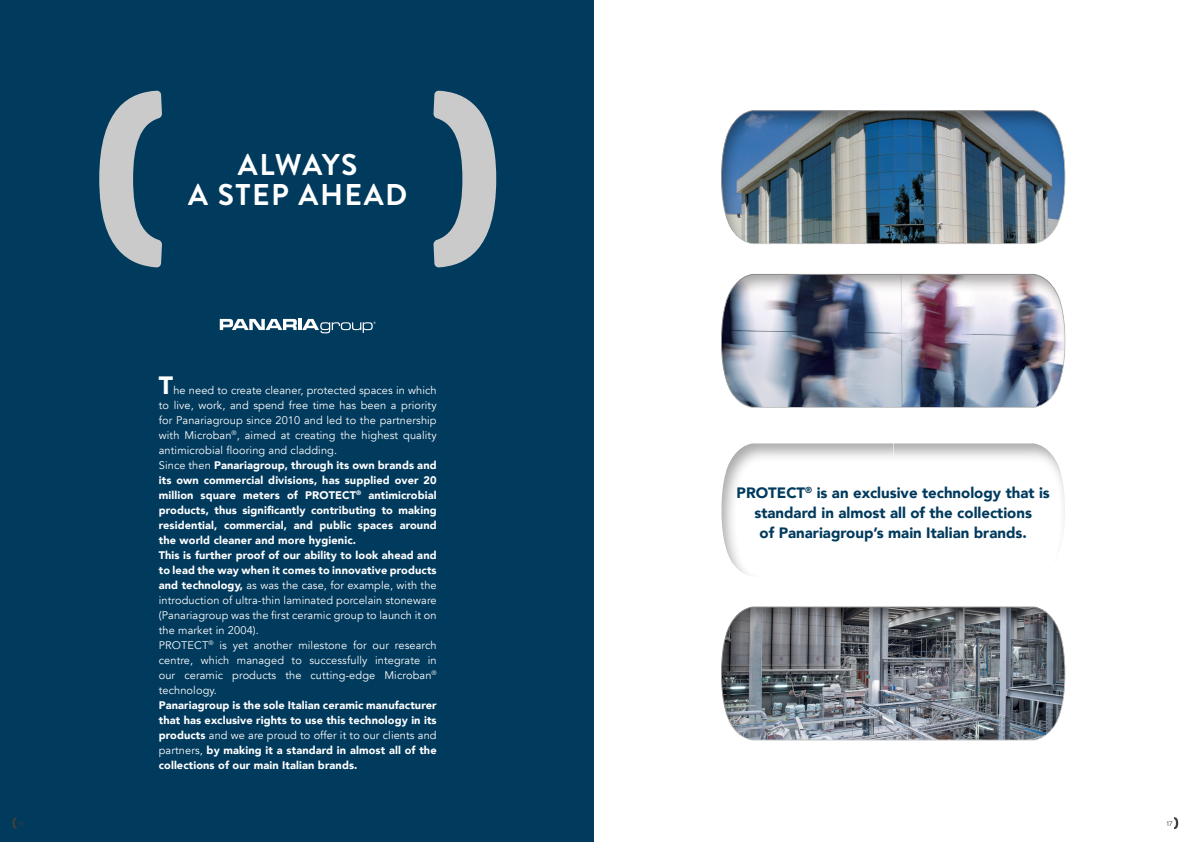
<style>
.page{position:relative;width:1191px;height:842px;background:#fff}
.page>*{position:absolute;margin:0;border:0;box-sizing:border-box;transform-origin:0 0}
.t1{font:700 30px "Brandon Grotesque";letter-spacing:.05em;color:#fff}
.Testi{font:900 25px "Avenir";color:#fff}
.t2{font:900 15px/20px "Avenir";color:#003a5d;text-align:center}
.Testi-2{font:11px/15px "Avenir";letter-spacing:.01em;color:#fff;text-align:justify}
.Testi-3{font:900 11px/15px "Avenir";letter-spacing:.01em;color:#fff;text-align:justify}
.t3{font:7px "Brandon Grotesque";color:#3e3e3f}
.s1{font-weight:400}
.s2{font-weight:900}
</style>
<div class="page">
<div style="left:0;top:0;width:595px;height:842px;background:#003a5d"></div>
<div style="left:720px;top:605px;width:346px;height:135px;background:#231f20;opacity:.39"></div>
<div style="left:720px;top:442px;width:345px;height:135px;background:#231f20;opacity:.39"></div>
<div style="left:720px;top:273px;width:346px;height:135px;background:#231f20;opacity:.39"></div>
<div style="left:720px;top:109px;width:346px;height:135px;background:#231f20;opacity:.39"></div>
<svg style="left:12px;top:817px;width:5px;height:12px"></svg>
<svg style="left:1174px;top:817px;width:4px;height:12px"></svg>
<svg style="left:220px;top:319px;width:156px;height:14px"></svg>
<svg style="left:99px;top:91px;width:63px;height:176px"></svg>
<svg style="left:433px;top:91px;width:63px;height:176px"></svg>
<hr style="left:594px;top:0;width:3px;height:842px;background:#fff">
<p class="t1" style="left:238px;top:143px;width:121px">ALWAYS</p>
<p class="t1" style="left:188px;top:173px;width:220px">A STEP AHEAD</p>
<p class="Testi" style="left:159px;top:363px;width:16px">T</p>
<p class="Testi-2" style="left:159px;top:382px;width:279px;text-indent:15px">he need to create cleaner, protected spaces in which to live, work, and spend free time has been a priority for Panariagroup since 2010 and led to the partnership with Microban<sup>®</sup>, aimed at creating the highest quality antimicrobial flooring and cladding.</p>
<p class="Testi-3" style="left:159px;top:457px;width:279px"><span class="s1">Since then</span> Panariagroup, through its own brands and its own commercial divisions, has supplied over 20 million square meters of PROTECT<sup>®</sup> antimicrobial products, thus significantly contributing to making residential, commercial, and public spaces around the world cleaner and more hygienic.</p>
<p class="Testi-2" style="left:159px;top:547px;width:279px"><span class="s2">This is further proof of our ability to look ahead and to lead the way when it comes to innovative products and technology,</span> as was the case, for example, with the introduction of ultra-thin laminated porcelain stoneware (Panariagroup was the first ceramic group to launch it on the market in 2004).</p>
<p class="Testi-2" style="left:159px;top:637px;width:279px">PROTECT<sup>®</sup> is yet another milestone for our research centre, which managed to successfully integrate in our ceramic products the cutting-edge Microban<sup>® </sup>technology.</p>
<p class="Testi-3" style="left:159px;top:697px;width:279px">Panariagroup is the sole Italian ceramic manufacturer that has exclusive rights to use this technology in its products <span class="s1">and we are proud to offer it to our clients and partners,</span> by making it a standard in almost all of the collections of our main Italian brands.</p>
<p class="t2" style="left:736px;top:482px;width:315px">PROTECT<sup>®</sup> is an exclusive technology that is standard in almost all of the collections</p>
<p class="t2" style="left:759px;top:522px;width:269px">of Panariagroup’s main Italian brands.</p>
<p class="t3" style="left:18px;top:818px;width:8px">16</p>
<p class="t3" style="left:1166px;top:818px;width:7px">17</p>
</div>
